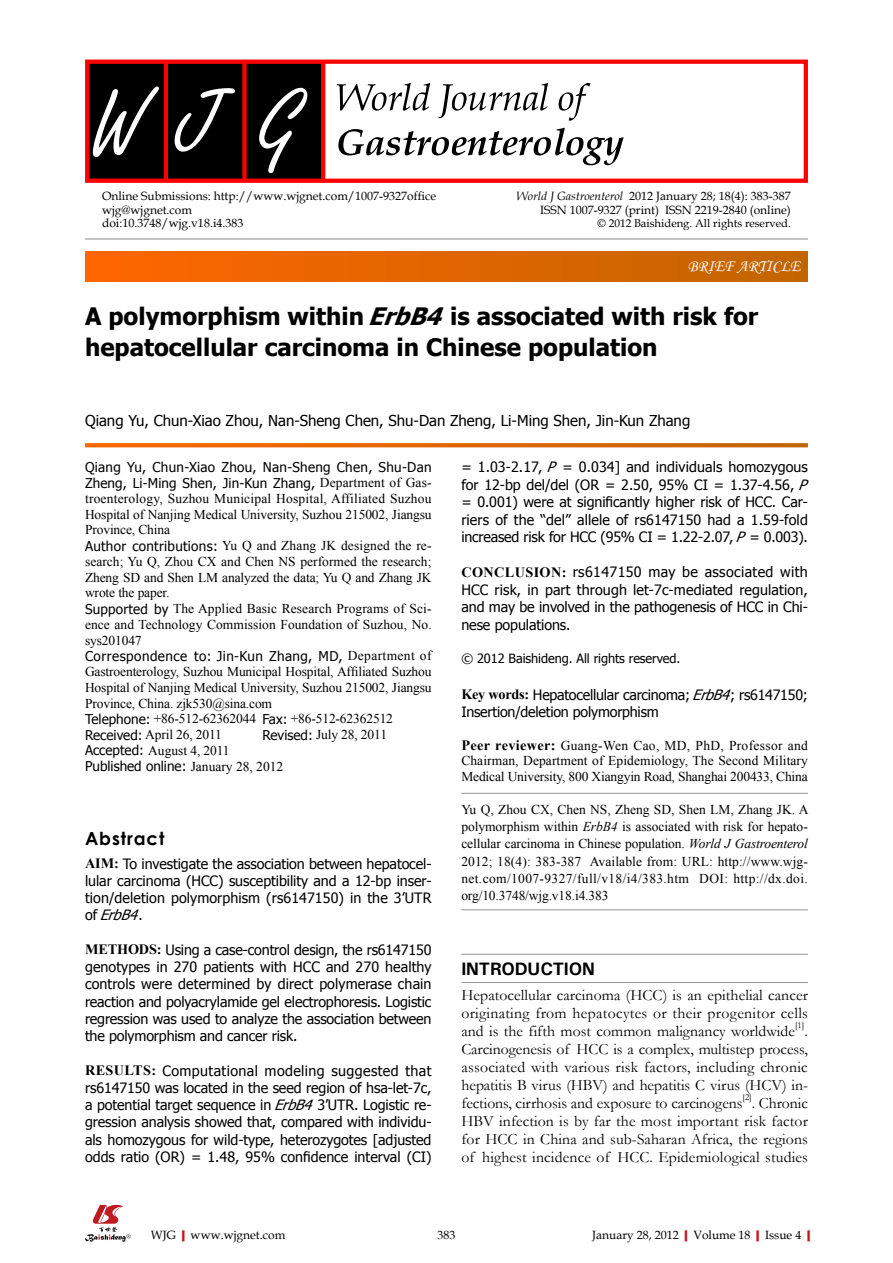
<style>
.page{position:relative;width:893px;height:1263px;background:#fff}
.page>*{position:absolute;margin:0;border:0;box-sizing:border-box;transform-origin:0 0}
.t1{font:700 24px/31.5px "Tahoma";color:#000}
.t2{font:700 18px "Univers";letter-spacing:-.01em;color:#000}
.t3{font:700 18px "Century Gothic";letter-spacing:.05em;color:#000}
.t4{font:16.5px "Monotype Corsiva";color:#fff}
.t5{font:15.75px/18px "Garamond";letter-spacing:.005em;color:#000;text-align:justify}
.t6{font:15px "Tahoma";color:#000}
.t7{font:14.25px/17.2px "Tahoma";letter-spacing:-.005em;color:#000;text-align:justify}
.t8{font:13.5px/15.8px "Times New Roman";letter-spacing:-.01em;color:#000}
.t9{font:13.5px/15.8px "Tahoma";letter-spacing:.02em;color:#000}
.t10{font:13.5px "Tahoma";color:#000}
.t11{font:12.75px "Tahoma";letter-spacing:-.005em;color:#000}
.t12{font:12px/13.5px "Book Antiqua";color:#000}
.t13{font:11.25px "Book Antiqua";color:#000}
.t14{font:9.15px "Garamond";color:#000}
.s1{font-style:italic}
.s2{font-family:"Times New Roman"}
.s3{font-family:"Tahoma"}
.s4{font-family:"Times New Roman";font-weight:700}
.s5{font-weight:700;font-size:14.25px}
.s6{font-weight:700;color:#c01920}
</style>
<div class="page">
<div style="left:85px;top:252px;width:723px;height:29px;background:linear-gradient(to right,#f60,#c16500)"></div>
<svg style="left:85px;top:443px;width:723px;height:4px;background:#e16a09"></svg>
<hr style="left:85px;top:239px;width:723px;height:1px;background:#898989">
<div style="left:87px;top:61px;width:236px;height:121px;background:#000"></div>
<hr style="left:164px;top:61px;width:4px;height:121px;background:#f00">
<div style="left:242px;top:61px;width:5px;height:121px;background:#f00"></div>
<hr style="left:321px;top:61px;width:4px;height:121px;background:#f00">
<div style="left:85px;top:60px;width:723px;height:123px;border:4px solid #f00"></div>
<svg style="left:259px;top:88px;width:48px;height:85px"></svg>
<svg style="left:175px;top:88px;width:60px;height:64px"></svg>
<svg style="left:93px;top:87px;width:66px;height:70px"></svg>
<svg style="left:337px;top:83px;width:253px;height:38px"></svg>
<svg style="left:338px;top:128px;width:286px;height:37px"></svg>
<svg style="left:85px;top:1205px;width:46px;height:37px"></svg>
<hr style="left:461px;top:793px;width:347px;height:1px;background:#949495">
<hr style="left:461px;top:909px;width:347px;height:1px;background:#949495">
<hr style="left:461px;top:954px;width:347px;height:1px;background:#949495">
<hr style="left:461px;top:982px;width:347px;height:1px;background:#949495">
<p class="t12" style="left:102px;top:189px;width:336px">Online Submissions: http://www.wjgnet.com/1007-9327office wjg@wjgnet.com<br>doi:10.3748/wjg.v18.i4.383</p>
<p class="t12" style="left:517px;top:189px;width:276px;text-align:right"><span class="s1">World J Gastroenterol</span> 2012 January 28; 18(4): 383-387<br>ISSN 1007-9327 (print) ISSN 2219-2840 (online)</p>
<p class="t13" style="left:598px;top:215px;width:195px">© 2012 Baishideng. All rights reserved.</p>
<p class="t4" style="left:688px;top:256px;width:114px">BRIEF ARTICLE</p>
<h1 class="t1" style="left:85px;top:298px;width:675px">A polymorphism within <span class="s1">ErbB4</span> is associated with risk for hepatocellular carcinoma in Chinese population</h1>
<p class="t6" style="left:85px;top:410px;width:607px">Qiang Yu, Chun-Xiao Zhou, Nan-Sheng Chen, Shu-Dan Zheng, Li-Ming Shen, Jin-Kun Zhang</p>
<p class="t9" style="left:85px;top:458px;width:348px">Qiang Yu, Chun-Xiao Zhou, Nan-Sheng Chen, Shu-Dan<br>Zheng, Li-Ming Shen, Jin-Kun Zhang, <span class="s2">Department of Gas-</span></p>
<p class="t8" style="left:85px;top:490px;width:348px">troenterology, Suzhou Municipal Hospital, Affiliated Suzhou Hospital of Nanjing Medical University, Suzhou 215002, Jiangsu Province, China<br><span class="s3">Author contributions:</span> Yu Q and Zhang JK designed the re&shy;search; Yu Q, Zhou CX and Chen NS performed the research; Zheng SD and Shen LM analyzed the data; Yu Q and Zhang JK wrote the paper.<br><span class="s3">Supported by</span> The Applied Basic Research Programs of Sci&shy;ence and Technology Commission Foundation of Suzhou, No. sys201047</p>
<p class="t9" style="left:85px;top:647px;width:348px">Correspondence to: Jin-Kun Zhang, MD, <span class="s2">Department of</span></p>
<p class="t8" style="left:85px;top:663px;width:348px">Gastroenterology, Suzhou Municipal Hospital, Affiliated Suzhou Hospital of Nanjing Medical University, Suzhou 215002, Jiangsu Province, China. zjk530@sina.com<br><span class="s3">Telephone:</span> +86-512-62362044 <span class="s3">Fax:</span> +86-512-62362512<br><span class="s3">Received:</span> April 26, 2011</p>
<p class="t7" style="left:461px;top:458px;width:353px;text-align:left">= 1.03-2.17, <span class="s1">P</span>= 0.034] and individuals homozygous for 12-bp del/del (OR = 2.50, 95% CI = 1.37-4.56, <span class="s1">P </span>= 0.001) were at significantly higher risk of HCC. Car&shy;riers of the “del” allele of rs6147150 had a 1.59-fold increased risk for HCC (95% CI = 1.22-2.07, <span class="s1">P</span>= 0.003).</p>
<p class="t7" style="left:461px;top:563px;width:348px"><span class="s4">CONCLUSION:</span> rs6147150 may be associated with HCC risk, in part through let-7c-mediated regulation, and may be involved in the pathogenesis of HCC in Chi&shy;nese populations.</p>
<p class="t11" style="left:461px;top:650px;width:221px">© 2012 Baishideng. All rights reserved.</p>
<p class="t7" style="left:461px;top:685px;width:348px"><span class="s4">Key words:</span> Hepatocellular carcinoma; <span class="s1">ErbB4</span>; rs6147150;<br>Insertion/deletion polymorphism</p>
<p class="t8" style="left:461px;top:737px;width:348px;text-align:justify"><span class="s5">Peer reviewer:</span> Guang-wen Cao, MD, PhD, Professor and Chairman, Department of Epidemiology, The Second Military Medical University, 800 Xiangyin Road, Shanghai 200433, China</p>
<p class="t8" style="left:461px;top:800px;width:349px;line-height:17.2px;text-align:justify">Yu Q, Zhou CX, Chen NS, Zheng SD, Shen LM, Zhang JK. A polymorphism within <span class="s1">ErbB4</span> is associated with risk for hepato&shy;cellular carcinoma in Chinese population. <span class="s1">World J Gastroenterol </span>2012; 18(4): 383-387 Available from: URL: http://www.wjg&shy;net.com/1007-9327/full/v18/i4/383.htm DOI: http://dx.doi. org/10.3748/wjg.v18.i4.383</p>
<p class="t8" style="left:262px;top:726px;width:126px"><span class="s3">Revised:</span> July 28, 2011</p>
<p class="t8" style="left:85px;top:742px;width:146px"><span class="s3">Accepted:</span> August 4, 2011</p>
<p class="t10" style="left:85px;top:757px;width:200px">Published online: <span class="s2">January 28, 2012</span></p>
<p class="t3" style="left:85px;top:824px;width:81px">Abstract</p>
<p class="t7" style="left:85px;top:854px;width:348px"><span class="s4">AIM:</span> To investigate the association between hepatocel&shy;lular carcinoma (HCC) susceptibility and a 12-bp inser&shy;tion/deletion polymorphism (rs6147150) in the 3’UTR o f <span class="s1">ErbB4</span>.</p>
<p class="t7" style="left:85px;top:940px;width:348px"><span class="s4">METHODS:</span> Using a case-control design, the rs6147150 genotypes in 270 patients with HCC and 270 healthy controls were determined by direct polymerase chain reaction and polyacrylamide gel electrophoresis. Logistic regression was used to analyze the association between the polymorphism and cancer risk.</p>
<p class="t7" style="left:85px;top:1061px;width:348px"><span class="s4">RESULTS:</span> Computational modeling suggested that rs6147150 was located in the seed region of hsa-let-7c, a potential target sequence in <span class="s1">ErbB4</span> 3’UTR. Logistic re&shy;gression analysis showed that, compared with individu&shy;als homozygous for wild-type, heterozygotes [adjusted odds ratio (OR) = 1.48, 95% confidence interval (CI)</p>
<p class="t2" style="left:461px;top:958px;width:135px">INTRODUCTION</p>
<p class="t5" style="left:461px;top:985px;width:348px">Hepatocellular carcinoma (HCC) is an epithelial cancer originating from hepatocytes or their progenitor cells and is the fifth most common malignancy worldwide</p>
<p class="t14" style="left:795px;top:1019px;width:11px">[1]</p>
<p class="t5" style="left:461px;top:1021px;width:348px;text-indent:343px">.<br>Carcinogenesis of HCC is a complex, multistep process, associated with various risk factors, including chronic hepatitis B virus (HBV) and hepatitis C virus (HCV) in&shy;fections, cirrhosis and exposure to carcinogens</p>
<p class="t14" style="left:743px;top:1091px;width:11px">[2]</p>
<p class="t5" style="left:461px;top:1093px;width:348px;text-indent:290px">. Chronic HBV infection is by far the most important risk factor for HCC in China and sub-Saharan Africa, the regions of highest incidence of HCC. Epidemiological studies</p>
<p class="t12" style="left:151px;top:1227px;width:136px">WJG<span class="s6">|</span>www.wjgnet.com</p>
<p class="t12" style="left:437px;top:1227px;width:19px">383</p>
<p class="t12" style="left:592px;top:1227px;width:225px">January 28, 2012<span class="s6">|</span>Volume 18<span class="s6">|</span>Issue 4<span class="s6">|</span></p>
</div>
